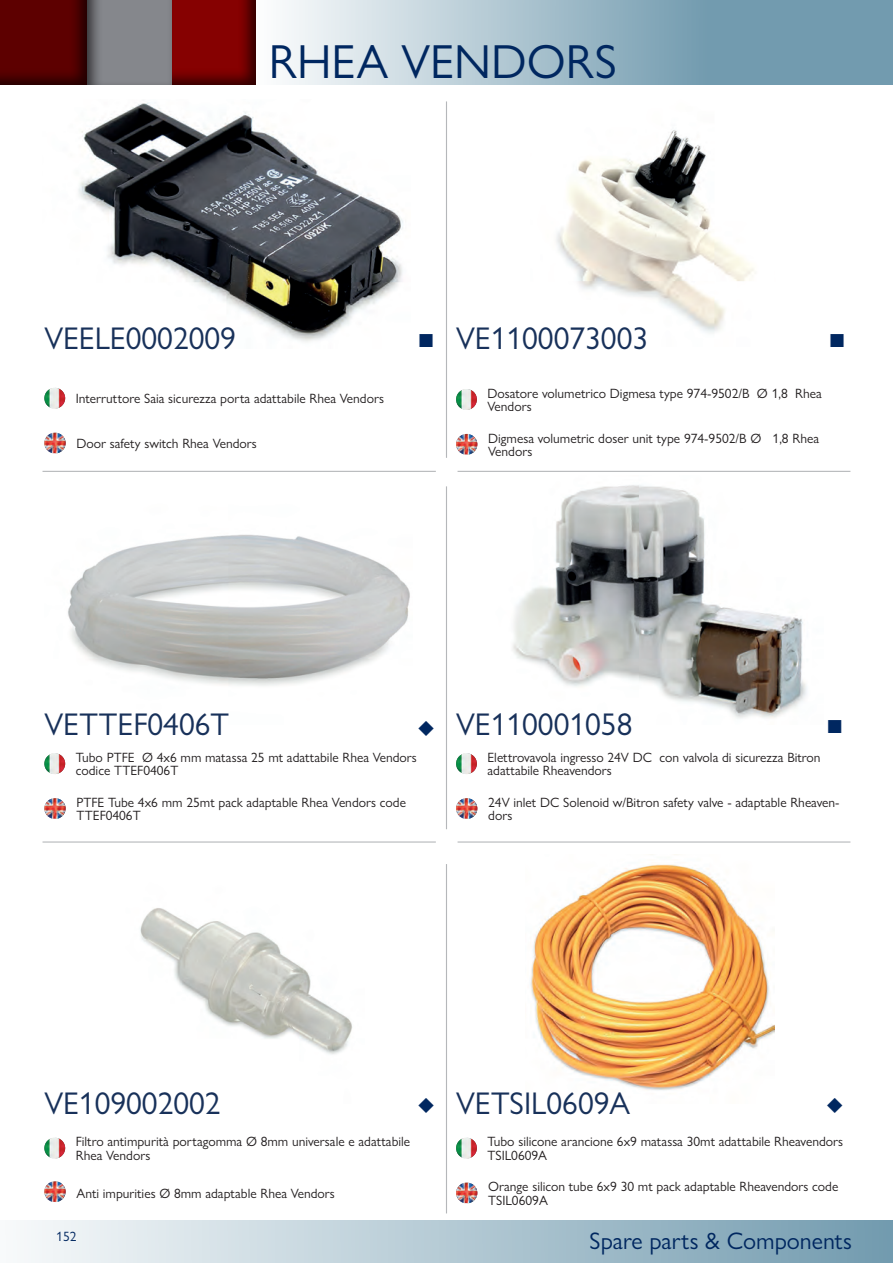
<style>
.page{position:relative;width:893px;height:1263px;background:#fff}
.page>*{position:absolute;margin:0;border:0;box-sizing:border-box;transform-origin:0 0}
.t1{font:48px "Gill Sans Nova";color:#002760}
.t2{font:31.5px "Gill Sans Nova";color:#18315a}
.t3{font:24px "Gill Sans Nova";color:#002760}
.t4{font:13.5px/13.5px "Gill Sans Nova";color:#231f20}
.t5{font:13.5px "Gill Sans Nova";color:#002760}
</style>
<div class="page">
<svg style="left:287px;top:0;width:606px;height:85px;background:#9fbbc8"></svg>
<div style="left:169px;top:0;width:88px;height:86px;background:#231f20;opacity:.75"></div>
<div style="left:84px;top:0;width:88px;height:87px;background:#231f20;opacity:.75"></div>
<div style="left:0;top:0;width:88px;height:86px;background:#231f20;opacity:.75"></div>
<div style="left:0;top:1220px;width:893px;height:43px;background:linear-gradient(to right,#f8fafb,#729baf)"></div>
<img style="left:78px;top:102px;width:325px;height:240px">
<img style="left:68px;top:534px;width:342px;height:152px">
<img style="left:140px;top:908px;width:212px;height:147px">
<img style="left:556px;top:130px;width:198px;height:203px">
<img style="left:512px;top:485px;width:295px;height:234px">
<img style="left:530px;top:854px;width:244px;height:236px">
<img style="left:44px;top:433px;width:22px;height:20px">
<img style="left:456px;top:434px;width:21px;height:20px">
<img style="left:44px;top:798px;width:22px;height:21px">
<img style="left:456px;top:798px;width:21px;height:21px">
<img style="left:44px;top:1181px;width:22px;height:21px">
<img style="left:456px;top:1182px;width:21px;height:21px">
<img style="left:44px;top:388px;width:21px;height:21px;border-radius:10px">
<img style="left:456px;top:389px;width:21px;height:21px;border-radius:10px">
<img style="left:44px;top:753px;width:21px;height:21px;border-radius:10px">
<img style="left:456px;top:753px;width:21px;height:21px;border-radius:10px">
<img style="left:44px;top:1138px;width:21px;height:20px;border-radius:10px">
<img style="left:456px;top:1138px;width:21px;height:20px;border-radius:10px">
<hr style="left:446px;top:101px;width:1px;height:357px;background:#85888d">
<hr style="left:458px;top:471px;width:392px;height:1px;background:#85888d">
<hr style="left:43px;top:471px;width:393px;height:1px;background:#85888d">
<hr style="left:458px;top:841px;width:392px;height:1px;background:#85888d">
<hr style="left:43px;top:841px;width:393px;height:1px;background:#85888d">
<hr style="left:446px;top:486px;width:1px;height:343px;background:#85888d">
<hr style="left:446px;top:864px;width:1px;height:349px;background:#85888d">
<h1 class="t1" style="left:269px;top:32px;width:349px">RHEA VENDORS</h1>
<h2 class="t2" style="left:44px;top:319px;width:193px">VEELE0002009</h2>
<h2 class="t2" style="left:456px;top:319px;width:194px">VE1100073003</h2>
<p class="t4" style="left:76px;top:391px;width:310px">Interruttore Saia sicurezza porta adattabile Rhea Vendors</p>
<p class="t4" style="left:487px;top:386px;width:336px">Dosatore volumetrico Digmesa type 974-9502/B Ø 1,8 Rhea<br>Vendors</p>
<p class="t4" style="left:77px;top:436px;width:182px">Door safety switch Rhea Vendors</p>
<p class="t4" style="left:488px;top:431px;width:332px">Digmesa volumetric doser unit type 974-9502/B Ø 1,8 Rhea<br>Vendors</p>
<h2 class="t2" style="left:44px;top:705px;width:186px">VETTEF0406T</h2>
<h2 class="t2" style="left:456px;top:705px;width:178px">VE110001058</h2>
<p class="t4" style="left:76px;top:750px;width:343px">Tubo PTFE Ø 4x6 mm matassa 25 mt adattabile Rhea Vendors codice TTEF0406T</p>
<p class="t4" style="left:487px;top:750px;width:335px">Elettrovavola ingresso 24V DC con valvola di sicurezza Bitron adattabile Rheavendors</p>
<p class="t4" style="left:77px;top:795px;width:331px">PTFE Tube 4x6 mm 25mt pack adaptable Rhea Vendors code<br>TTEF0406T</p>
<p class="t4" style="left:488px;top:795px;width:353px">24V inlet DC Solenoid w/Bitron safety valve - adaptable Rheaven&shy;dors</p>
<h2 class="t2" style="left:44px;top:1084px;width:178px">VE109002002</h2>
<h2 class="t2" style="left:456px;top:1084px;width:176px">VETSIL0609A</h2>
<p class="t4" style="left:76px;top:1135px;width:336px">Filtro antimpurità portagomma Ø 8mm universale e adattabile<br>Rhea Vendors</p>
<p class="t4" style="left:487px;top:1135px;width:357px">Tubo silicone arancione 6x9 matassa 30mt adattabile Rheavendors<br>TSIL0609A</p>
<p class="t4" style="left:77px;top:1187px;width:260px">Anti impurities Ø 8mm adaptable Rhea Vendors</p>
<p class="t4" style="left:488px;top:1180px;width:352px">Orange silicon tube 6x9 30 mt pack adaptable Rheavendors code<br>TSIL0609A</p>
<p class="t5" style="left:56px;top:1228px;width:22px">152</p>
<h3 class="t3" style="left:590px;top:1226px;width:264px">Spare parts &amp; Components</h3>
</div>
